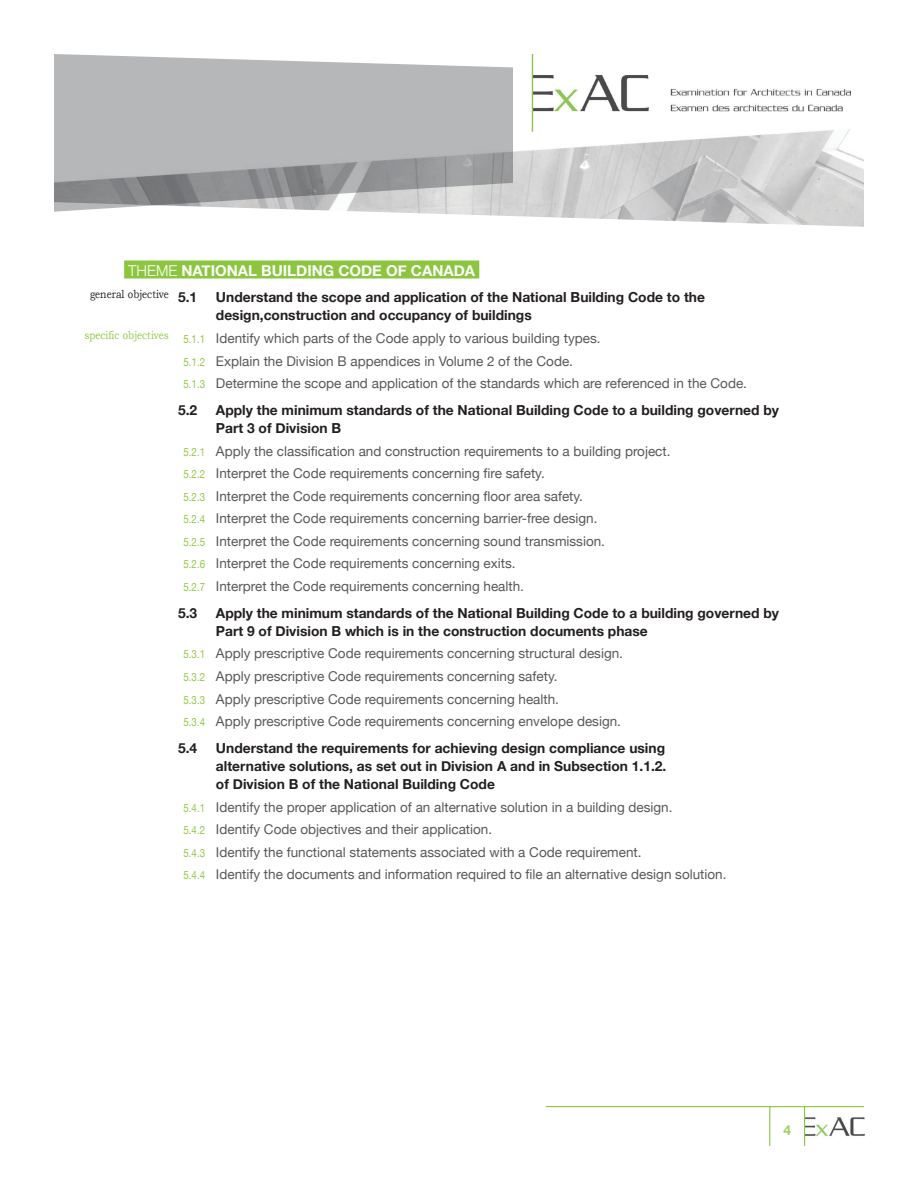
<style>
.page{position:relative;width:918px;height:1188px;background:#fff}
.page>*{position:absolute;margin:0;border:0;box-sizing:border-box;transform-origin:0 0}
.titre_point{font:700 15px "Helvetica Neue";color:#fff}
.sous_titres{font:700 13.8px/18px "Helvetica Neue";color:#231f20}
.t1{font:700 13.8px "Helvetica Neue";color:#a2cf62}
.sous_points{font:13.5px "Helvetica Neue";color:#57585a}
.t2{font:11.4px "Bookman Old Style";color:#92c947;scale:.85 1}
.t3{font:11.4px "Bookman Old Style";color:#231f20;scale:.85 1}
.s1{font-weight:300}
.s2{font-size:11.4px;color:#92c947}
</style>
<div class="page">
<img style="left:799px;top:1107px;width:66px;height:39px">
<img style="left:386px;top:90px;width:478px;height:137px">
<img style="left:523px;top:54px;width:327px;height:78px">
<svg style="left:54px;top:54px;width:459px;height:158px;background:#b4b5b7"></svg>
<hr style="left:804px;top:1106px;width:1px;height:40px;background:#8bc63e">
<hr style="left:769px;top:1106px;width:1px;height:40px;background:#8bc63e">
<hr style="left:546px;top:1106px;width:318px;height:1px;background:#8bc63e">
<hr style="left:532px;top:54px;width:1px;height:78px;background:#8bc63e">
<div style="left:124px;top:261px;width:355px;height:18px;background:#8bc63e"></div>
<p class="titre_point" style="left:128px;top:258px;width:348px"><span class="s1">THEME</span> NATIONAL BUILDING CODE OF CANADA</p>
<p class="sous_titres" style="left:178px;top:289px;width:21px">5.1</p>
<p class="sous_titres" style="left:216px;top:289px;width:491px">Understand the scope and application of the National Building Code to the design,construction and occupancy of buildings</p>
<p class="sous_points" style="left:184px;top:328px;width:418px"><span class="s2">5.1.1</span> Identify which parts of the Code apply to various building types.</p>
<p class="sous_points" style="left:184px;top:351px;width:391px"><span class="s2">5.1.2</span> Explain the Division B appendices in Volume 2 of the Code.</p>
<p class="sous_points" style="left:184px;top:374px;width:565px"><span class="s2">5.1.3</span> Determine the scope and application of the standards which are referenced in the Code.</p>
<p class="sous_titres" style="left:178px;top:401px;width:21px">5.2</p>
<p class="sous_titres" style="left:216px;top:401px;width:565px">Apply the minimum standards of the National Building Code to a building governed by<br>Part 3 of Division B</p>
<p class="sous_points" style="left:184px;top:441px;width:489px"><span class="s2">5.2.1</span> Apply the classification and construction requirements to a building project.</p>
<p class="sous_points" style="left:184px;top:464px;width:363px"><span class="s2">5.2.2</span> Interpret the Code requirements concerning fire safety.</p>
<p class="sous_points" style="left:184px;top:486px;width:401px"><span class="s2">5.2.3</span> Interpret the Code requirements concerning floor area safety.</p>
<p class="sous_points" style="left:184px;top:509px;width:415px"><span class="s2">5.2.4</span> Interpret the Code requirements concerning barrier-free design.</p>
<p class="sous_points" style="left:184px;top:531px;width:423px"><span class="s2">5.2.5</span> Interpret the Code requirements concerning sound transmission.</p>
<p class="sous_points" style="left:184px;top:554px;width:333px"><span class="s2">5.2.6</span> Interpret the Code requirements concerning exits.</p>
<p class="sous_points" style="left:184px;top:576px;width:342px"><span class="s2">5.2.7</span> Interpret the Code requirements concerning health.</p>
<p class="sous_titres" style="left:178px;top:604px;width:21px">5.3</p>
<p class="sous_titres" style="left:216px;top:604px;width:565px">Apply the minimum standards of the National Building Code to a building governed by<br>Part 9 of Division B which is in the construction documents phase</p>
<p class="sous_points" style="left:184px;top:644px;width:441px"><span class="s2">5.3.1</span> Apply prescriptive Code requirements concerning structural design.</p>
<p class="sous_points" style="left:184px;top:666px;width:375px"><span class="s2">5.3.2</span> Apply prescriptive Code requirements concerning safety.</p>
<p class="sous_points" style="left:184px;top:689px;width:377px"><span class="s2">5.3.3</span> Apply prescriptive Code requirements concerning health.</p>
<p class="sous_points" style="left:184px;top:712px;width:439px"><span class="s2">5.3.4</span> Apply prescriptive Code requirements concerning envelope design.</p>
<p class="sous_titres" style="left:178px;top:739px;width:21px">5.4</p>
<p class="sous_titres" style="left:216px;top:739px;width:452px;text-align:justify">Understand the requirements for achieving design compliance using alternative solutions, as set out in Division A and in Subsection 1.1.2. of Division B of the National Building Code</p>
<p class="sous_points" style="left:184px;top:797px;width:490px"><span class="s2">5.4.1</span> Identify the proper application of an alternative solution in a building design.</p>
<p class="sous_points" style="left:184px;top:820px;width:310px"><span class="s2">5.4.2</span> Identify Code objectives and their application.</p>
<p class="sous_points" style="left:184px;top:842px;width:459px"><span class="s2">5.4.3</span> Identify the functional statements associated with a Code requirement.</p>
<p class="sous_points" style="left:184px;top:865px;width:545px"><span class="s2">5.4.4</span> Identify the documents and information required to file an alternative design solution.</p>
<p class="t3" style="left:90px;top:288px;width:94px">general objective</p>
<p class="t2" style="left:84px;top:329px;width:101px">specific objectives</p>
<p class="t1" style="left:783px;top:1119px;width:9px">4</p>
</div>
